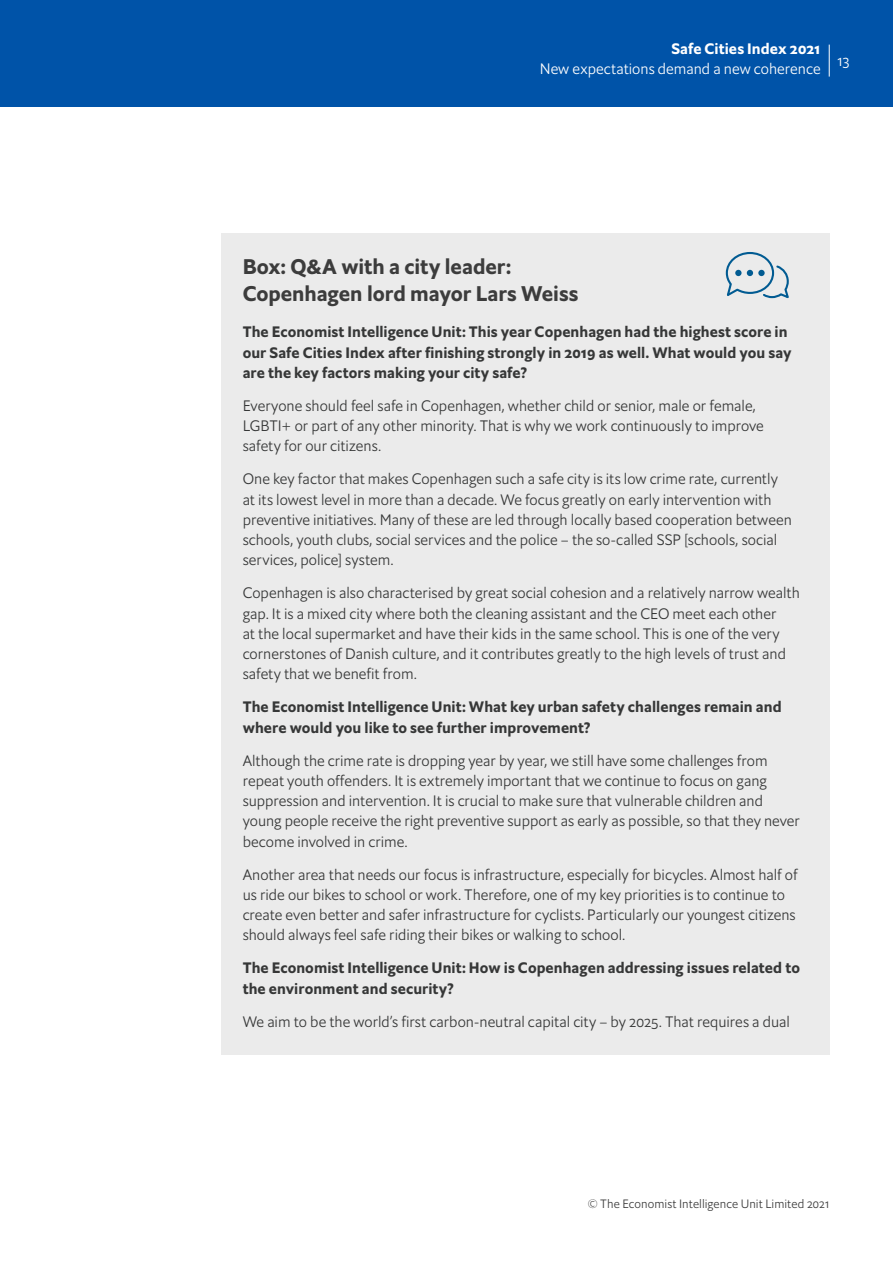
<style>
.page{position:relative;width:893px;height:1263px;background:#fff}
.page>*{position:absolute;margin:0;border:0;box-sizing:border-box;transform-origin:0 0}
.t1{font:700 21px/27px "Econ Sans OS";letter-spacing:-.005em;color:#3c3c3c}
.t2{font:300 15px/20.2px "Econ Sans OS";color:#363737}
.t3{font:700 15px/20.2px "Econ Sans OS";letter-spacing:.005em;color:#363737}
.t4{font:300 15px "Econ Sans OS";letter-spacing:.005em;color:#fff}
.t5{font:700 15px "Econ Sans OS";letter-spacing:.005em;color:#fff}
.t6{font:300 12px "Econ Sans OS";letter-spacing:.01em;color:#3c3c3c}
</style>
<div class="page">
<div style="left:0;top:0;width:893px;height:106px;background:#0053a8"></div>
<hr style="left:829px;top:45px;width:1px;height:32px;background:#fff">
<div style="left:221px;top:233px;width:608px;height:821px;background:#ebebeb"></div>
<svg style="left:725px;top:252px;width:64px;height:47px"></svg>
<p class="t5" style="left:671px;top:39px;width:151px">Safe Cities Index 2021</p>
<p class="t4" style="left:540px;top:59px;width:282px">New expectations demand a new coherence</p>
<p class="t4" style="left:837px;top:51px;width:14px">13</p>
<h1 class="t1" style="left:243px;top:253px;width:337px">Box: Q&amp;A with a city leader:<br>Copenhagen lord mayor Lars Weiss</h1>
<p class="t3" style="left:243px;top:322px;width:550px">The Economist Intelligence Unit: This year Copenhagen had the highest score in our Safe Cities Index after finishing strongly in 2019 as well. What would you say are the key factors making your city safe?</p>
<p class="t2" style="left:243px;top:395px;width:523px">Everyone should feel safe in Copenhagen, whether child or senior, male or female,<br>LGBTI+ or part of any other minority. That is why we work continuously to improve safety for our citizens.</p>
<p class="t2" style="left:243px;top:469px;width:551px">One key factor that makes Copenhagen such a safe city is its low crime rate, currently at its lowest level in more than a decade. We focus greatly on early intervention with preventive initiatives. Many of these are led through locally based cooperation between schools, youth clubs, social services and the police – the so-called SSP [schools, social services, police] system.</p>
<p class="t2" style="left:243px;top:583px;width:559px">Copenhagen is also characterised by great social cohesion and a relatively narrow wealth gap. It is a mixed city where both the cleaning assistant and the CEO meet each other<br>at the local supermarket and have their kids in the same school. This is one of the very cornerstones of Danish culture, and it contributes greatly to the high levels of trust and safety that we benefit from.</p>
<p class="t3" style="left:243px;top:697px;width:541px">The Economist Intelligence Unit: What key urban safety challenges remain and where would you like to see further improvement?</p>
<p class="t2" style="left:243px;top:750px;width:559px">Although the crime rate is dropping year by year, we still have some challenges from repeat youth offenders. It is extremely important that we continue to focus on gang suppression and intervention. It is crucial to make sure that vulnerable children and young people receive the right preventive support as early as possible, so that they never become involved in crime.</p>
<p class="t2" style="left:243px;top:864px;width:556px">Another area that needs our focus is infrastructure, especially for bicycles. Almost half of us ride our bikes to school or work. Therefore, one of my key priorities is to continue to create even better and safer infrastructure for cyclists. Particularly our youngest citizens should always feel safe riding their bikes or walking to school.</p>
<p class="t3" style="left:243px;top:958px;width:559px">The Economist Intelligence Unit: How is Copenhagen addressing issues related to the environment and security?</p>
<p class="t2" style="left:243px;top:1011px;width:549px">We aim to be the world’s first carbon-neutral capital city – by 2025. That requires a dual</p>
<p class="t6" style="left:588px;top:1196px;width:243px">© The Economist Intelligence Unit Limited 2021</p>
</div>
